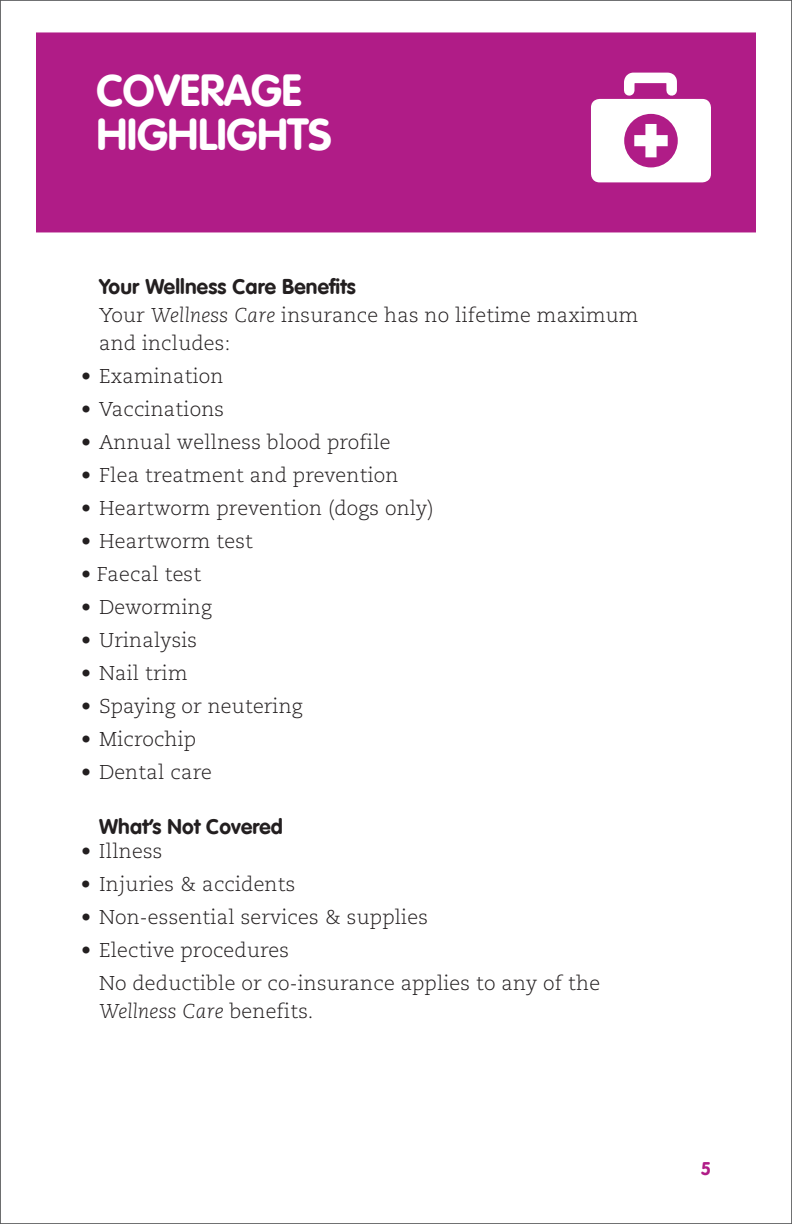
<style>
.page{position:relative;width:792px;height:1224px;background:#fff}
.page>*{position:absolute;margin:0;border:0;box-sizing:border-box;transform-origin:0 0}
.t1{font:700 44px/44px "VAG Rounded LT Com";letter-spacing:-.01em;color:#fff}
.t2{font:700 21px "VAG Rounded LT Com";letter-spacing:.01em;color:#231f20}
.t3{font:300 20px/28px "Caecilia LT Std";letter-spacing:.01em;color:#231f20}
.t4{font:italic 300 20px "Caecilia LT Std";letter-spacing:.01em;color:#231f20}
.t5{font:700 18px "VAG Rounded LT Com";color:#b01c87}
.s1{font-style:italic}
.s2{font-style:normal}
</style>
<div class="page">
<div style="left:36px;top:32px;width:720px;height:200px;background:#b01c87"></div>
<svg style="left:591px;top:72px;width:120px;height:110px"></svg>
<h1 class="t1" style="left:96px;top:70px;width:237px">COVERAGE<br>HIGHLIGHTS</h1>
<p class="t2" style="left:99px;top:274px;width:258px">Your Wellness Care Benefits</p>
<p class="t3" style="left:99px;top:302px;width:541px">Your <span class="s1">Wellness Care</span> insurance has no lifetime maximum and includes:</p>
<p class="t3" style="left:81px;top:363px;width:144px">• Examination</p>
<p class="t3" style="left:81px;top:396px;width:145px">• Vaccinations</p>
<p class="t3" style="left:81px;top:429px;width:311px">• Annual wellness blood profile</p>
<p class="t3" style="left:81px;top:462px;width:319px">• Flea treatment and prevention</p>
<p class="t3" style="left:81px;top:495px;width:354px">• Heartworm prevention (dogs only)</p>
<p class="t3" style="left:81px;top:528px;width:174px">• Heartworm test</p>
<p class="t3" style="left:81px;top:561px;width:122px">• Faecal test</p>
<p class="t3" style="left:81px;top:594px;width:132px">• Deworming</p>
<p class="t3" style="left:81px;top:627px;width:118px">• Urinalysis</p>
<p class="t3" style="left:81px;top:660px;width:108px">• Nail trim</p>
<p class="t3" style="left:81px;top:693px;width:223px">• Spaying or neutering</p>
<p class="t3" style="left:81px;top:726px;width:117px">• Microchip</p>
<p class="t3" style="left:81px;top:759px;width:132px">• Dental care</p>
<p class="t2" style="left:99px;top:814px;width:186px">What’s Not Covered</p>
<p class="t3" style="left:81px;top:838px;width:83px">• Illness</p>
<p class="t3" style="left:81px;top:871px;width:216px">• Injuries &amp; accidents</p>
<p class="t3" style="left:81px;top:904px;width:348px">• Non-essential services &amp; supplies</p>
<p class="t3" style="left:99px;top:935px;width:503px;line-height:33px;text-indent:-18px">• Elective procedures<br>No deductible or co-insurance applies to any of the</p>
<p class="t4" style="left:99px;top:1000px;width:216px">Wellness Care <span class="s2">benefits.</span></p>
<p class="t5" style="left:701px;top:1157px;width:12px">5</p>
</div>
